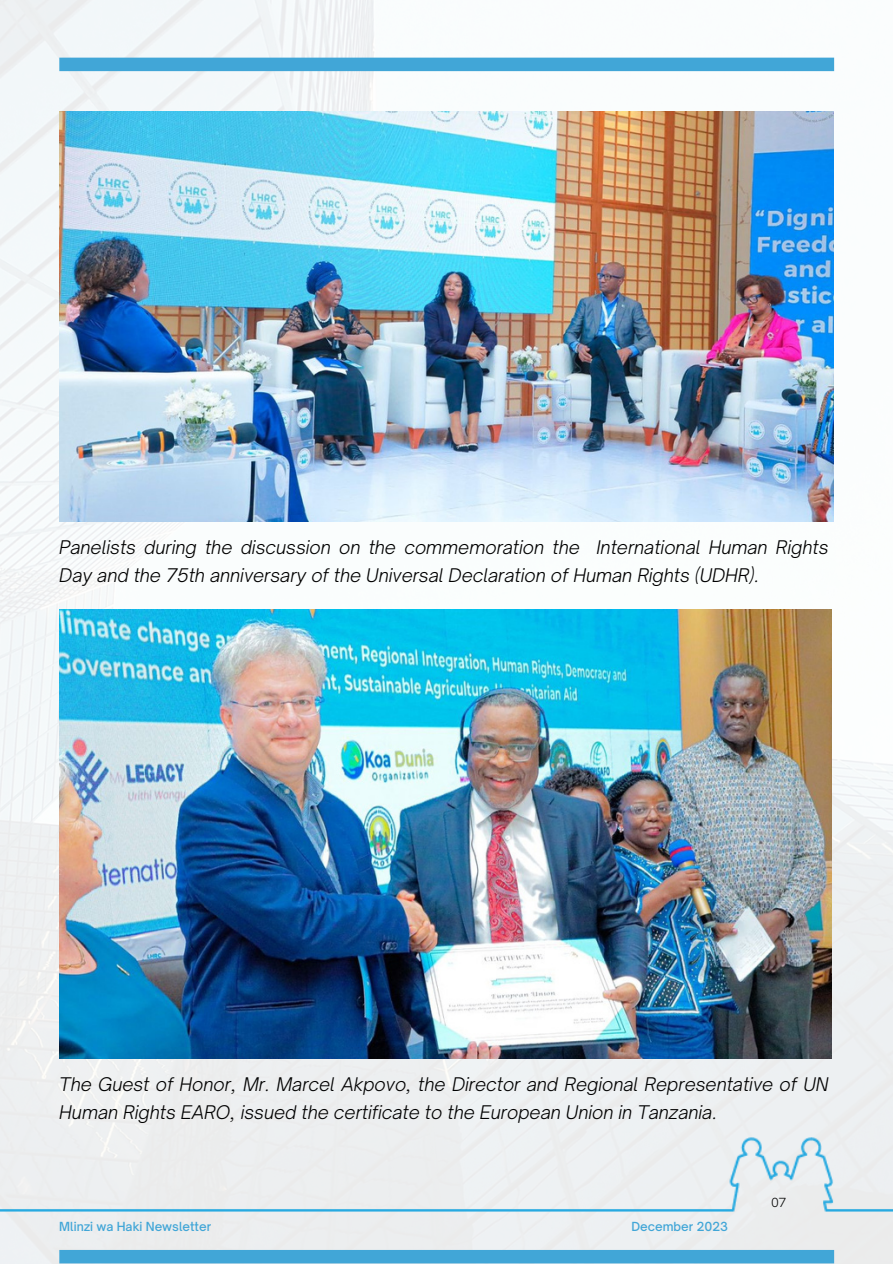
<style>
.page{position:relative;width:893px;height:1264px;background:#fff}
.page>*{position:absolute;margin:0;border:0;box-sizing:border-box;transform-origin:0 0}
.t1{font:italic 300 18px/28.2px "Open Sauce One";color:#000}
.t2{font:500 12px "Open Sauce One";color:#41a6d7}
.t3{font:300 12px "Open Sauce One";color:#000}
</style>
<div class="page">
<img style="left:0;top:0;width:892px;height:1263px">
<div style="left:59px;top:58px;width:775px;height:13px;background:#41a6d7"></div>
<div style="left:59px;top:1249px;width:775px;height:14px;background:#41a6d7"></div>
<img style="left:59px;top:111px;width:774px;height:410px">
<img style="left:59px;top:609px;width:772px;height:449px">
<div style="left:0;top:1119px;width:892px;height:101px;background:#eceef0"></div>
<p class="t1" style="left:59px;top:533px;width:770px">Panelists during the discussion on the commemoration the International Human Rights<br>Day and the 75th anniversary of the Universal Declaration of Human Rights (UDHR).</p>
<p class="t1" style="left:59px;top:1070px;width:770px">The Guest of Honor, Mr. Marcel Akpovo, the Director and Regional Representative of UN<br>Human Rights EARO, issued the certificate to the European Union in Tanzania.</p>
<p class="t2" style="left:59px;top:1218px;width:153px">Mlinzi wa Haki Newsletter</p>
<p class="t2" style="left:631px;top:1218px;width:98px">December 2023</p>
<p class="t3" style="left:771px;top:1195px;width:17px">07</p>
</div>
